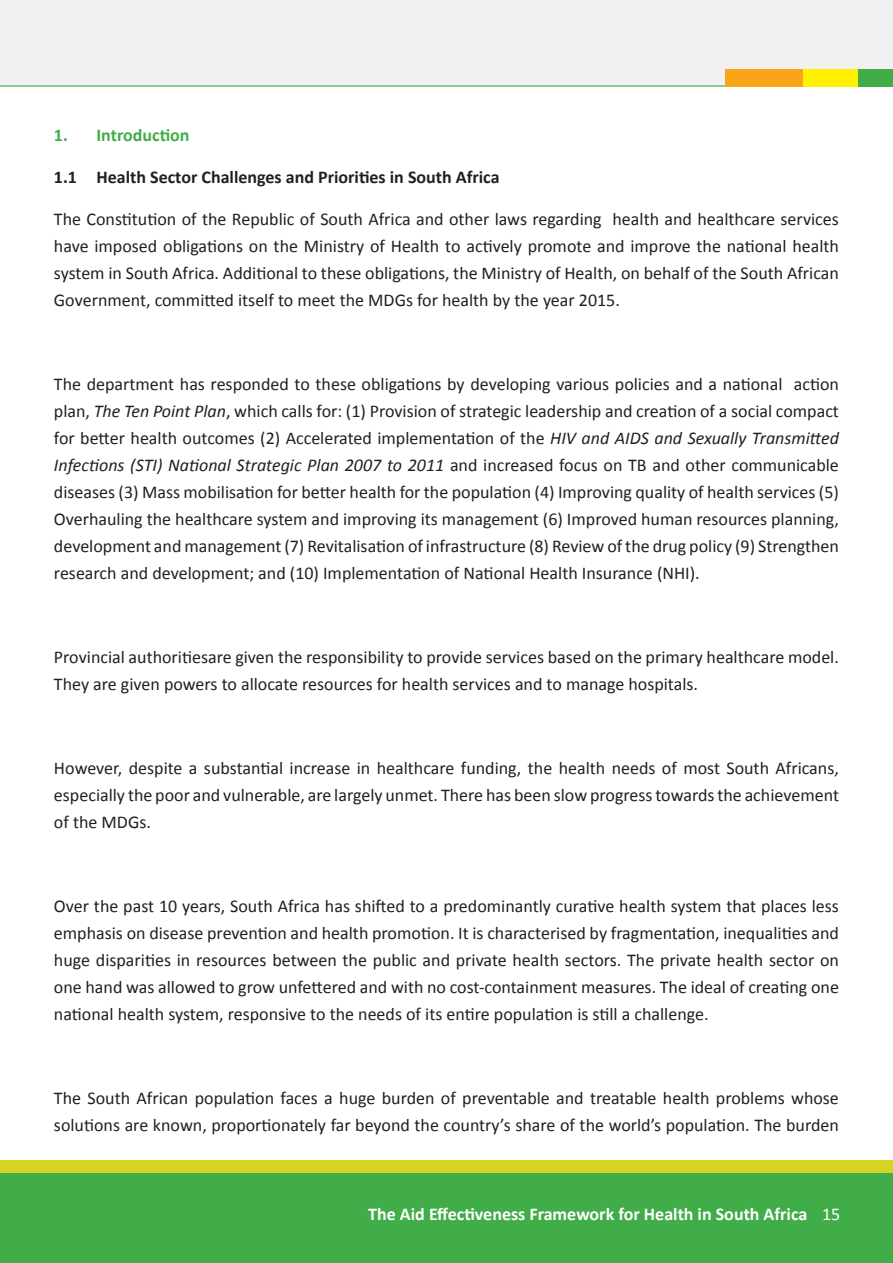
<style>
.page{position:relative;width:893px;height:1263px;background:#fff}
.page>*{position:absolute;margin:0;border:0;box-sizing:border-box;transform-origin:0 0}
.t1{font:18px/27px "Calibri";color:#231f20;text-align:justify}
.t2{font:700 18px "Calibri";color:#fff}
.t3{font:700 18px "Calibri";color:#231f20}
.t4{font:700 18px "Calibri";color:#41ad49}
.s1{font-style:italic}
.s2{font-weight:400}
</style>
<div class="page">
<div style="left:0;top:1161px;width:893px;height:102px;background:#d6d525"></div>
<div style="left:0;top:1174px;width:893px;height:89px;background:#41ad49"></div>
<div style="left:0;top:0;width:893px;height:87px;background:#f1f1f2"></div>
<hr style="left:0;top:85px;width:756px;height:2px;background:#41ad49">
<div style="left:858px;top:69px;width:35px;height:18px;background:#41ad49"></div>
<div style="left:803px;top:69px;width:55px;height:18px;background:#fff200"></div>
<div style="left:725px;top:69px;width:78px;height:18px;background:#faa41a"></div>
<p class="t4" style="left:54px;top:124px;width:137px">1. Introduction</p>
<p class="t3" style="left:54px;top:166px;width:447px">1.1 Health Sector Challenges and Priorities in South Africa</p>
<p class="t1" style="left:54px;top:205px;width:786px">The Constitution of the Republic of South Africa and other laws regarding health and healthcare services have imposed obligations on the Ministry of Health to actively promote and improve the national health system in South Africa. Additional to these obligations, the Ministry of Health, on behalf of the South African Government, committed itself to meet the MDGs for health by the year 2015.</p>
<p class="t1" style="left:54px;top:370px;width:786px">The department has responded to these obligations by developing various policies and a national action plan, <span class="s1">The Ten Point Plan</span>, which calls for: (1) Provision of strategic leadership and creation of a social compact for better health outcomes (2) Accelerated implementation of the <span class="s1">HIV and AIDS and Sexually Transmitted Infections (STI) National Strategic Plan 2007 to 2011</span> and increased focus on TB and other communicable diseases (3) Mass mobilisation for better health for the population (4) Improving quality of health services (5)<br>Overhauling the healthcare system and improving its management (6) Improved human resources planning, development and management (7) Revitalisation of infrastructure (8) Review of the drug policy (9) Strengthen research and development; and (10) Implementation of National Health Insurance (NHI).</p>
<p class="t1" style="left:54px;top:643px;width:786px">Provincial authoritiesare given the responsibility to provide services based on the primary healthcare model.<br>They are given powers to allocate resources for health services and to manage hospitals.</p>
<p class="t1" style="left:54px;top:754px;width:786px">However, despite a substantial increase in healthcare funding, the health needs of most South Africans, especially the poor and vulnerable, are largely unmet. There has been slow progress towards the achievement of the MDGs.</p>
<p class="t1" style="left:54px;top:892px;width:786px">Over the past 10 years, South Africa has shifted to a predominantly curative health system that places less emphasis on disease prevention and health promotion. It is characterised by fragmentation, inequalities and huge disparities in resources between the public and private health sectors. The private health sector on one hand was allowed to grow unfettered and with no cost-containment measures. The ideal of creating one national health system, responsive to the needs of its entire population is still a challenge.</p>
<p class="t1" style="left:54px;top:1084px;width:786px">The South African population faces a huge burden of preventable and treatable health problems whose solutions are known, proportionately far beyond the country’s share of the world’s population. The burden</p>
<p class="t2" style="left:368px;top:1203px;width:474px">The Aid Effectiveness Framework for Health in South Africa <span class="s2">15</span></p>
</div>
